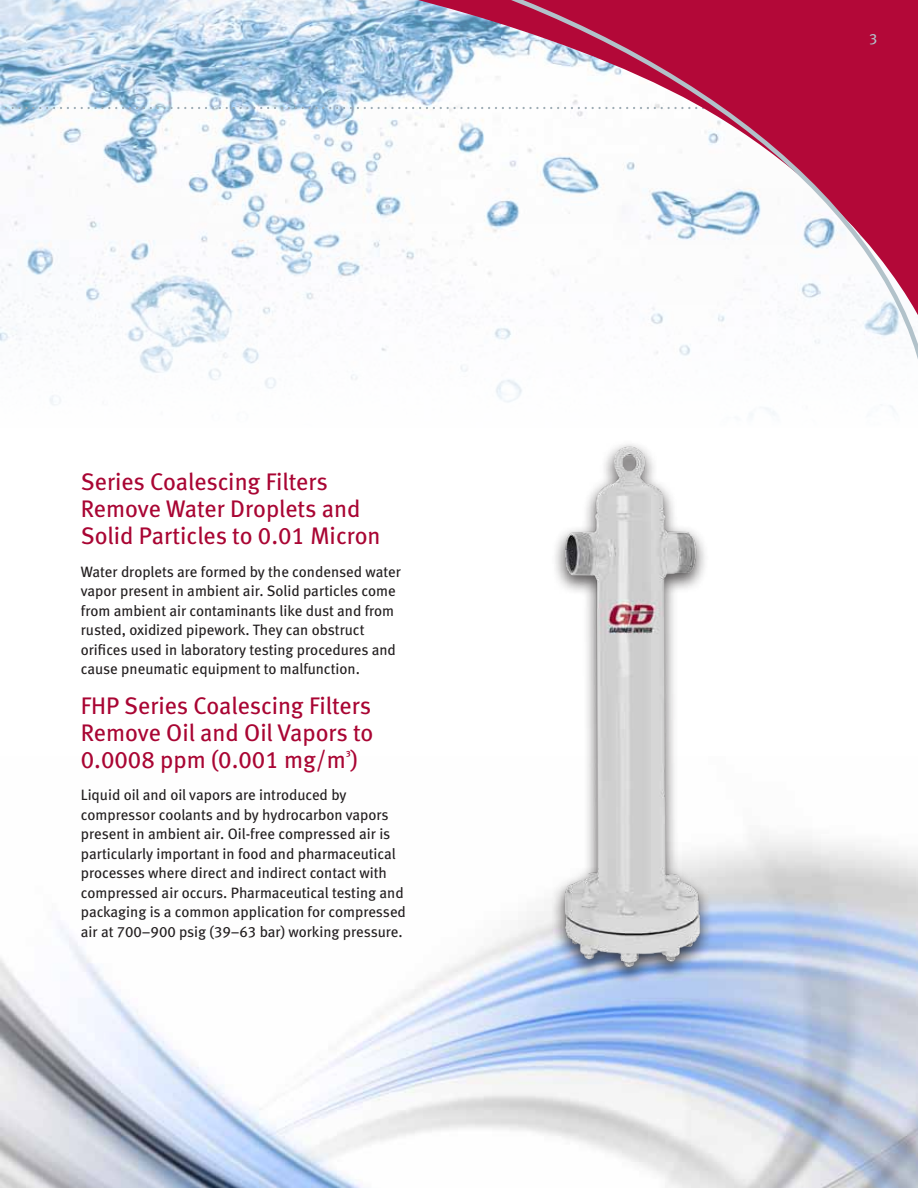
<style>
.page{position:relative;width:918px;height:1188px;background:#fff}
.page>*{position:absolute;margin:0;border:0;box-sizing:border-box;transform-origin:0 0}
.t1{font:24px/27px "Meta Book LF";color:#a90533}
.t2{font:15px/19.5px "Meta Book LF";color:#231f20}
.t3{font:15px "Meta Book LF";color:#b2c2ca}
</style>
<div class="page">
<img style="left:0;top:835px;width:918px;height:353px">
<img style="left:0;top:0;width:776px;height:416px">
<img style="left:547px;top:444px;width:170px;height:542px">
<svg style="left:0;top:107px;width:362px;height:2px"></svg>
<svg style="left:362px;top:0;width:49px;height:343px"></svg>
<svg style="left:411px;top:0;width:507px;height:410px"></svg>
<h1 class="t1" style="left:81px;top:468px;width:301px">Series Coalescing Filters<br>Remove Water Droplets and<br>Solid Particles to 0.01 Micron</h1>
<p class="t2" style="left:81px;top:562px;width:321px">Water droplets are formed by the condensed water vapor present in ambient air. Solid particles come from ambient air contaminants like dust and from rusted, oxidized pipework. They can obstruct orifices used in laboratory testing procedures and cause pneumatic equipment to malfunction.</p>
<h1 class="t1" style="left:81px;top:692px;width:294px;text-align:justify">FHP Series Coalescing Filters Remove Oil and Oil Vapors to 0.0008 ppm (0.001 mg/m<sup>³</sup>)</h1>
<p class="t2" style="left:81px;top:785px;width:327px">Liquid oil and oil vapors are introduced by compressor coolants and by hydrocarbon vapors present in ambient air. Oil-free compressed air is particularly important in food and pharmaceutical processes where direct and indirect contact with compressed air occurs. Pharmaceutical testing and packaging is a common application for compressed air at 700–900 psig (39–63 bar) working pressure.</p>
<p class="t3" style="left:869px;top:30px;width:10px">3</p>
</div>
